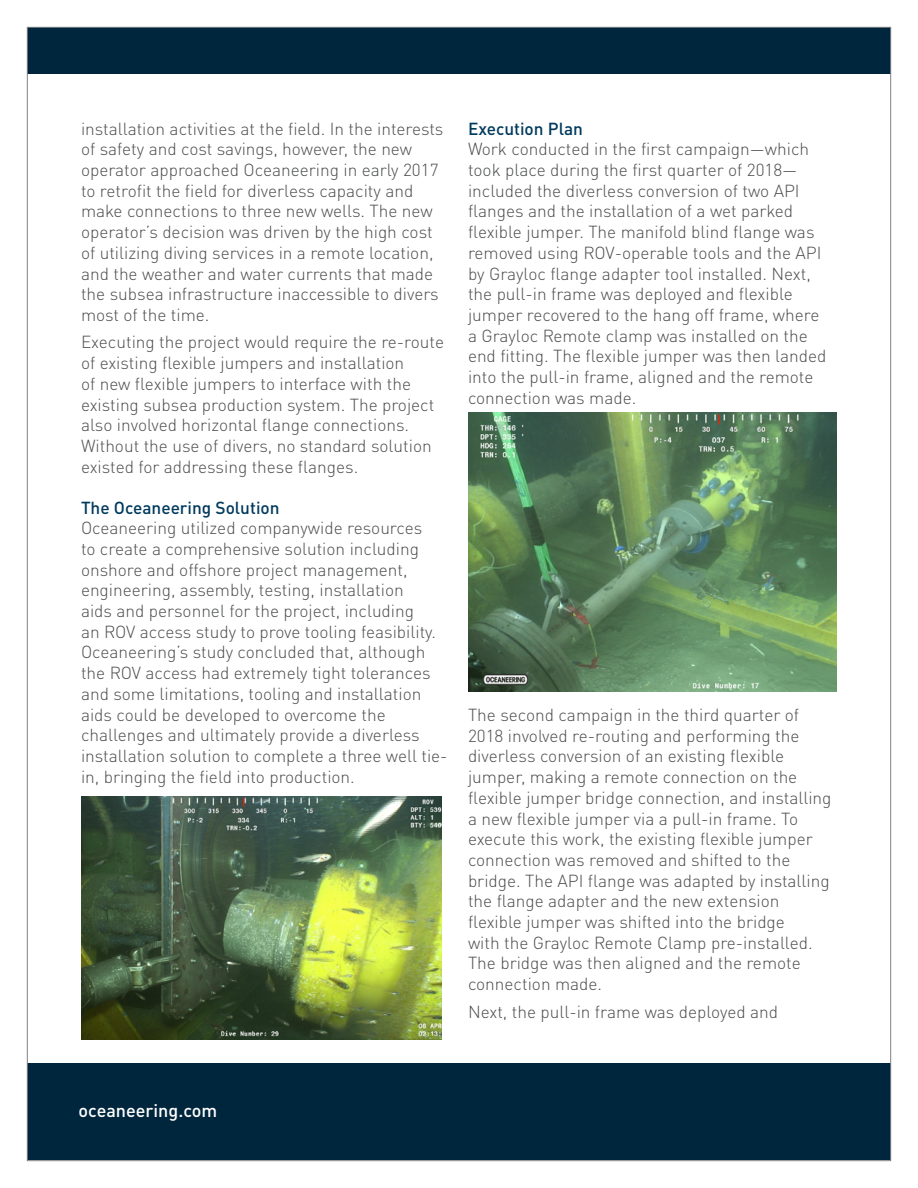
<style>
.page{position:relative;width:918px;height:1188px;background:#fff}
.page>*{position:absolute;margin:0;border:0;box-sizing:border-box;transform-origin:0 0}
.t1{font:500 18px "DINOT";color:#fff}
.Ingress{font:300 17.25px/20.7px "DINOT";color:#4b4c4d}
.Ingress_features_tec{font:500 17.25px "DINOT";color:#003a5d}
</style>
<div class="page">
<div style="left:27px;top:28px;width:864px;height:46px;background:#00263e"></div>
<div style="left:27px;top:1064px;width:864px;height:96px;background:#00263e"></div>
<img style="left:469px;top:413px;width:368px;height:278px">
<img style="left:81px;top:796px;width:361px;height:244px">
<p class="Ingress" style="left:81px;top:118px;width:364px">installation activities at the field. In the interests of safety and cost savings, however, the new operator approached Oceaneering in early 2017 to retrofit the field for diverless capacity and make connections to three new wells. The new operator’s decision was driven by the high cost of utilizing diving services in a remote location, and the weather and water currents that made the subsea infrastructure inaccessible to divers most of the time.</p>
<p class="Ingress" style="left:81px;top:332px;width:365px">Executing the project would require the re-route of existing flexible jumpers and installation<br>of new flexible jumpers to interface with the existing subsea production system. The project also involved horizontal flange connections.<br>Without the use of divers, no standard solution existed for addressing these flanges.</p>
<p class="Ingress_features_tec" style="left:81px;top:496px;width:200px">The Oceaneering Solution</p>
<p class="Ingress" style="left:81px;top:518px;width:368px">Oceaneering utilized companywide resources<br>to create a comprehensive solution including onshore and offshore project management, engineering, assembly, testing, installation<br>aids and personnel for the project, including<br>an ROV access study to prove tooling feasibility.<br>Oceaneering’s study concluded that, although the ROV access had extremely tight tolerances and some limitations, tooling and installation aids could be developed to overcome the challenges and ultimately provide a diverless installation solution to complete a three well tie&shy;in, bringing the field into production.</p>
<p class="Ingress_features_tec" style="left:468px;top:117px;width:117px">Execution Plan</p>
<p class="Ingress" style="left:468px;top:139px;width:360px">Work conducted in the first campaign—which took place during the first quarter of 2018— included the diverless conversion of two API flanges and the installation of a wet parked flexible jumper. The manifold blind flange was removed using ROV-operable tools and the API by Grayloc flange adapter tool installed. Next, the pull-in frame was deployed and flexible jumper recovered to the hang off frame, where a Grayloc Remote clamp was installed on the end fitting. The flexible jumper was then landed into the pull-in frame, aligned and the remote connection was made.</p>
<p class="Ingress" style="left:468px;top:704px;width:365px">The second campaign in the third quarter of 2018 involved re-routing and performing the diverless conversion of an existing flexible jumper, making a remote connection on the flexible jumper bridge connection, and installing a new flexible jumper via a pull-in frame. To execute this work, the existing flexible jumper connection was removed and shifted to the bridge. The API flange was adapted by installing the flange adapter and the new extension flexible jumper was shifted into the bridge<br>with the Grayloc Remote Clamp pre-installed.<br>The bridge was then aligned and the remote connection made.</p>
<p class="Ingress" style="left:468px;top:1001px;width:312px">Next, the pull-in frame was deployed and</p>
<p class="t1" style="left:79px;top:1099px;width:140px">oceaneering.com</p>
</div>
